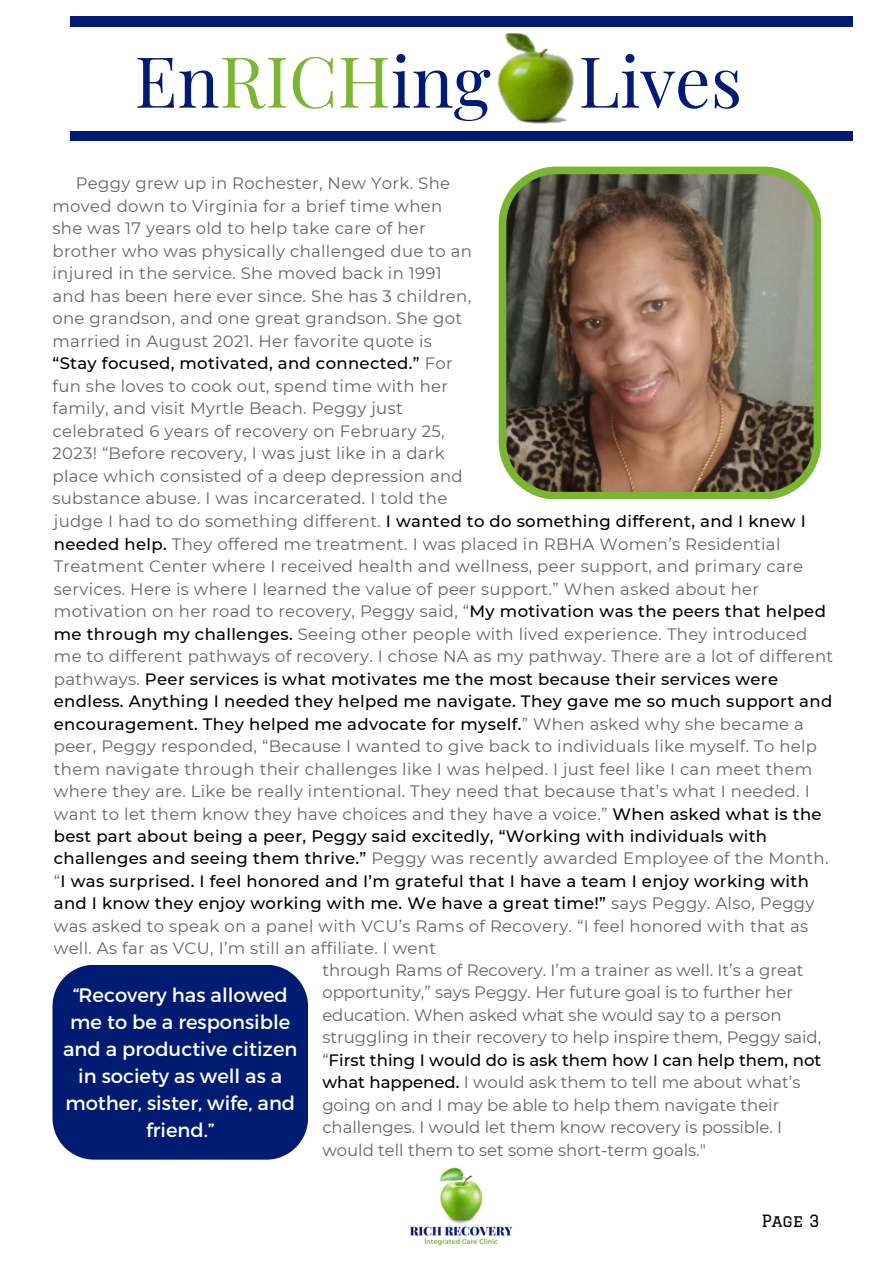
<style>
.page{position:relative;width:893px;height:1264px;background:#fff}
.page>*{position:absolute;margin:0;border:0;box-sizing:border-box;transform-origin:0 0}
.t1{font:70.5px "Playfair Display";color:#001b72}
.t2{font:19.5px/27px "Montserrat";color:#fff;text-align:center}
.t3{font:16.5px/22.5px "Montserrat";letter-spacing:.02em;color:#646464}
.t4{font:16.5px/22.5px "Montserrat";color:#646464}
.t5{font:16.5px "Graduate";color:#000}
.s1{color:#7bb632}
.s2{font-weight:500;color:#000}
</style>
<div class="page">
<img style="left:493px;top:26px;width:87px;height:98px">
<div style="left:70px;top:131px;width:781px;height:9px;background:#001b72"></div>
<img style="left:410px;top:1167px;width:103px;height:79px">
<svg style="left:498px;top:167px;width:323px;height:332px;background:#7d6f56"></svg>
<div style="left:52px;top:965px;width:256px;height:194px;background:#001b72"></div>
<div style="left:70px;top:17px;width:781px;height:9px;background:#001b72"></div>
<h1 class="t1" style="left:134px;top:31px;width:609px">En<span class="s1">RICH</span>ing Lives</h1>
<p class="t3" style="left:52px;top:172px;width:421px;text-indent:23px">Peggy grew up in Rochester, New York. She moved down to Virginia for a brief time when she was 17 years old to help take care of her brother who was physically challenged due to an injured in the service. She moved back in 1991 and has been here ever since. She has 3 children, one grandson, and one great grandson. She got married in August 2021. Her favorite quote is <span class="s2">“Stay focused, motivated, and connected.”</span> For fun she loves to cook out, spend time with her family, and visit Myrtle Beach. Peggy just celebrated 6 years of recovery on February 25, 2023! “Before recovery, I was just like in a dark place which consisted of a deep depression and substance abuse. I was incarcerated. I told the</p>
<p class="t3" style="left:54px;top:510px;width:780px">judge I had to do something different. <span class="s2">I wanted to do something different, and I knew I needed help.</span> They offered me treatment. I was placed in RBHA Women’s Residential Treatment Center where I received health and wellness, peer support, and primary care services. Here is where I learned the value of peer support.” When asked about her motivation on her road to recovery, Peggy said, “<span class="s2">My motivation was the peers that helped me through my challenges.</span> Seeing other people with lived experience. They introduced me to different pathways of recovery. I chose NA as my pathway. There are a lot of different pathways. <span class="s2">Peer services is what motivates me the most because their services were endless. Anything I needed they helped me navigate. They gave me so much support and encouragement. They helped me advocate for myself.</span>” When asked why she became a peer, Peggy responded, “Because I wanted to give back to individuals like myself. To help them navigate through their challenges like I was helped. I just feel like I can meet them where they are. Like be really intentional. They need that because that’s what I needed. I want to let them know they have choices and they have a voice.” <span class="s2">When asked what is the best part about being a peer, Peggy said excitedly, “Working with individuals with challenges and seeing them thrive.”</span> Peggy was recently awarded Employee of the Month. “<span class="s2">I was surprised. I feel honored and I’m grateful that I have a team I enjoy working with and I know they enjoy working with me. We have a great time!”</span> says Peggy. Also, Peggy was asked to speak on a panel with VCU’s Rams of Recovery. “I feel honored with that as well. As far as VCU, I’m still an affiliate. I went</p>
<p class="t2" style="left:63px;top:980px;width:236px">“Recovery has allowed me to be a responsible and a productive citizen in society as well as a mother, sister, wife, and friend.”</p>
<p class="t4" style="left:322px;top:958px;width:500px">through Rams of Recovery. I’m a trainer as well. It’s a great opportunity,” says Peggy. Her future goal is to further her education. When asked what she would say to a person struggling in their recovery to help inspire them, Peggy said, “<span class="s2">First thing I would do is ask them how I can help them, not what happened.</span> I would ask them to tell me about what’s going on and I may be able to help them navigate their challenges. I would let them know recovery is possible. I would tell them to set some short-term goals."</p>
<p class="t5" style="left:761px;top:1211px;width:60px">Page 3</p>
</div>
